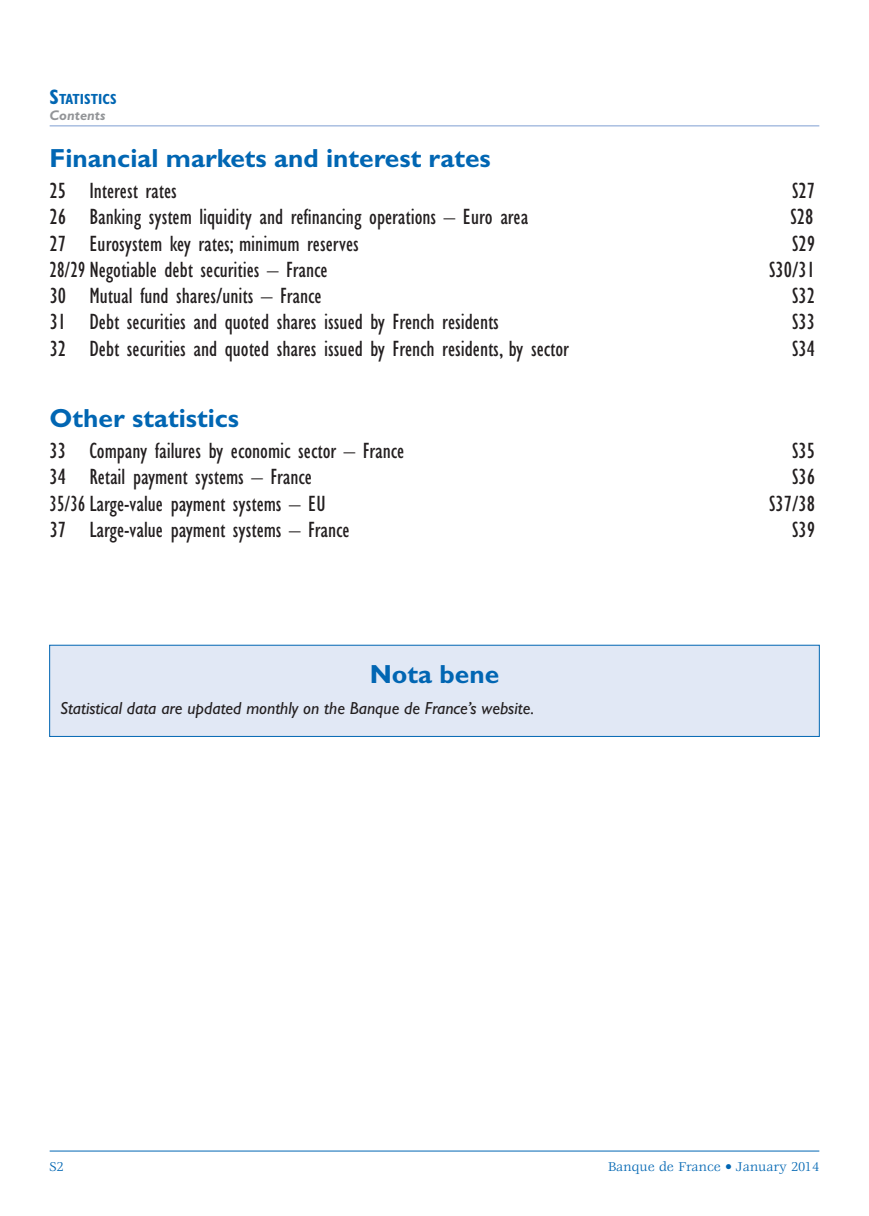
<style>
.page{position:relative;width:869px;height:1216px;background:#fff}
.page>*{position:absolute;margin:0;border:0;box-sizing:border-box;transform-origin:0 0}
.t1{font:700 26.25px "Gill Sans Std";color:#0166b3}
.t2{font:condensed 22.75px "Gill Sans Std";color:#231f20}
.t3{font:condensed 22.75px "Gill Sans Std";color:#231f20;scale:.9 1}
.t4{font:italic 17.5px "Gill Sans Std";color:#231f20}
.t5{font:700 condensed 14.7px "Gill Sans Std";color:#0166b3}
.t6{font:14px "Veljovic Std";color:#0166b3}
.t7{font:italic 700 14px "Gill Sans Std";color:#939598}
.s1{font-size:21px}
</style>
<div class="page">
<hr style="left:50px;top:125px;width:769px;height:1px;background:#7e9ed2">
<hr style="left:50px;top:1150px;width:769px;height:1px;background:#0166b3">
<div style="left:50px;top:645px;width:769px;height:91px;background:#e1e8f5"></div>
<p class="t5" style="left:50px;top:90px;width:67px"><span class="s1">S</span>TATISTICS</p>
<p class="t7" style="left:50px;top:108px;width:57px">Contents</p>
<p class="t1" style="left:50px;top:142px;width:442px">Financial markets and interest rates</p>
<p class="t2" style="left:50px;top:178px;width:129px">25 Interest rates</p>
<p class="t2" style="left:791px;top:178px;width:25px">S27</p>
<p class="t2" style="left:50px;top:204px;width:480px">26 Banking system liquidity and refinancing operations – Euro area</p>
<p class="t2" style="left:790px;top:204px;width:25px">S28</p>
<p class="t2" style="left:50px;top:231px;width:310px">27 Eurosystem key rates; minimum reserves</p>
<p class="t2" style="left:791px;top:231px;width:25px">S29</p>
<p class="t3" style="left:50px;top:257px;width:310px">28/29 Negotiable debt securities – France</p>
<p class="t2" style="left:768px;top:257px;width:48px">S30/31</p>
<p class="t2" style="left:50px;top:283px;width:273px">30 Mutual fund shares/units – France</p>
<p class="t2" style="left:791px;top:283px;width:25px">S32</p>
<p class="t2" style="left:50px;top:309px;width:450px">31 Debt securities and quoted shares issued by French residents</p>
<p class="t2" style="left:791px;top:309px;width:25px">S33</p>
<p class="t2" style="left:50px;top:336px;width:520px">32 Debt securities and quoted shares issued by French residents, by sector</p>
<p class="t2" style="left:791px;top:336px;width:25px">S34</p>
<p class="t1" style="left:50px;top:402px;width:191px">Other statistics</p>
<p class="t2" style="left:50px;top:438px;width:356px">33 Company failures by economic sector – France</p>
<p class="t2" style="left:791px;top:438px;width:25px">S35</p>
<p class="t2" style="left:50px;top:464px;width:264px">34 Retail payment systems – France</p>
<p class="t2" style="left:791px;top:464px;width:25px">S36</p>
<p class="t3" style="left:50px;top:491px;width:308px">35/36 Large-value payment systems – EU</p>
<p class="t2" style="left:768px;top:491px;width:48px">S37/38</p>
<p class="t2" style="left:50px;top:517px;width:301px">37 Large-value payment systems – France</p>
<p class="t2" style="left:791px;top:517px;width:25px">S39</p>
<p class="t1" style="left:369px;top:659px;width:131px">Nota bene</p>
<p class="t4" style="left:60px;top:698px;width:475px">Statistical data are updated monthly on the Banque de France’s website.</p>
<p class="t6" style="left:50px;top:1159px;width:16px">S2</p>
<p class="t6" style="left:607px;top:1159px;width:213px">Banque de France • January 2014</p>
</div>
